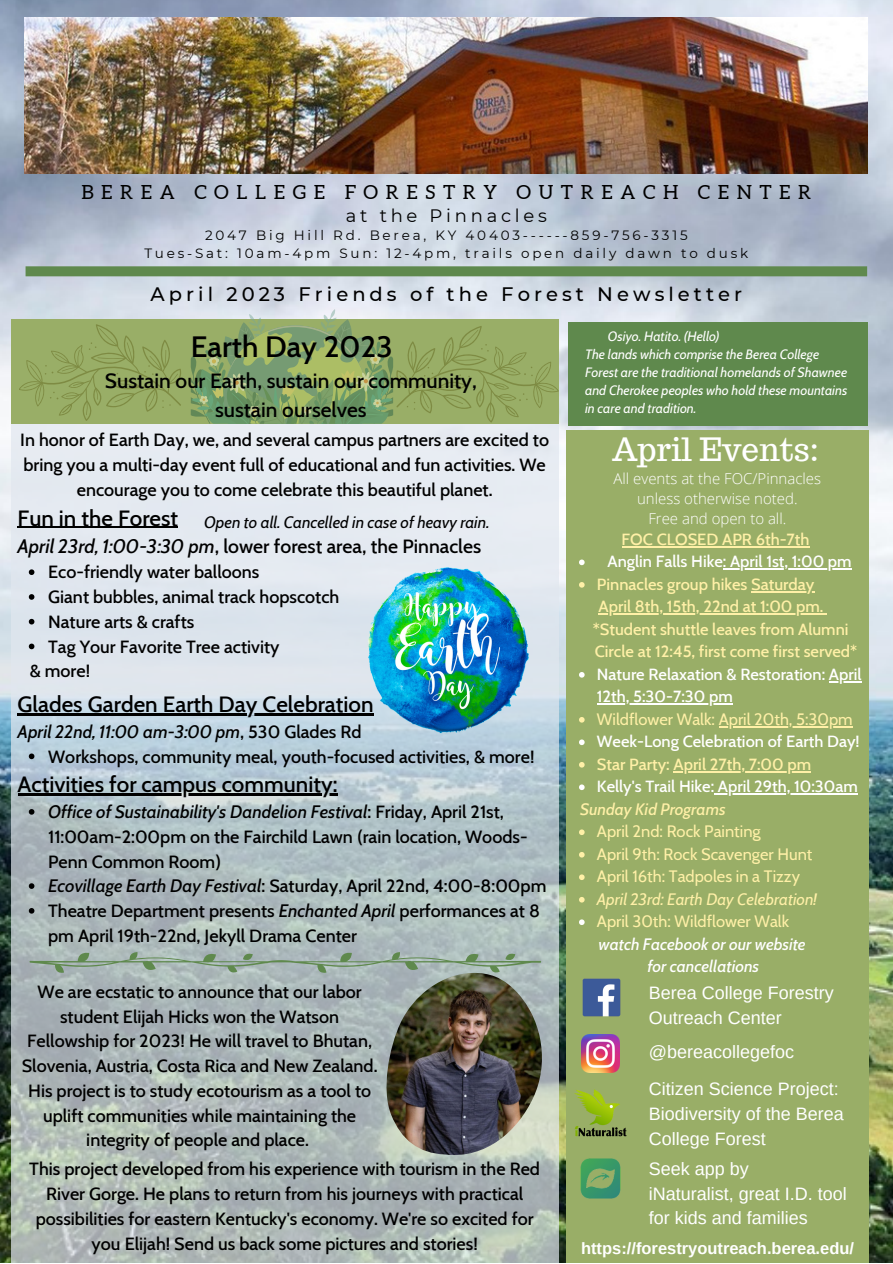
<style>
.page{position:relative;width:893px;height:1264px;background:#fff}
.page>*{position:absolute;margin:0;border:0;box-sizing:border-box;transform-origin:0 0}
.t1{font:31.5px "Trocchi";color:#fff}
.t2{font:500 30px "Cabin";color:#000}
.t3{font:500 22.5px "Cabin";color:#000}
.t4{font:500 21px/29.2px "Cabin";color:#000;text-align:center}
.t5{font:500 19.5px "Cabin";color:#000}
.t6{font:500 19.5px "Montserrat";letter-spacing:.205em;color:#000}
.t7{font:19.5px "Aleo";letter-spacing:.39em;color:#000}
.t8{font:500 18px/24.8px "Cabin";color:#000;text-align:center}
.t9{font:18px/25px "Arimo";color:#fff}
.t10{font:italic 500 18px "Cabin";color:#000}
.t11{font:18px "Montserrat";letter-spacing:.205em;color:#000}
.t12{font:500 16.5px/22.5px "Cabin";color:#fff0a7}
.t13{font:500 16.5px/22.5px "Cabin";color:#fff}
.t14{font:16.5px/22.5px "Cabin";color:#fff0a7}
.t15{font:italic 500 16.5px/22.5px "Cabin";color:#fff;text-align:center}
.t16{font:italic 16.5px "Cabin";color:#000}
.t17{font:700 16.5px "Arimo";color:#fff}
.t18{font:italic 16.5px "Cabin";color:#fff0a7}
.t19{font:italic 500 16.5px "Cabin";color:#fff0a7}
.t20{font:300 15px/20.2px "Open Sans";color:#fff;text-align:center}
.t21{font:italic 13.5px/18px "Cabin";color:#fff}
.t22{font:13.5px/18px "Montserrat";letter-spacing:.205em;color:#000;text-align:center}
.s1{font-style:italic}
.s2{font-style:normal}
</style>
<div class="page">
<img style="left:0;top:0;width:892px;height:1262px">
<svg style="left:26px;top:266px;width:841px;height:10px;background:#628b51"></svg>
<svg style="left:11px;top:424px;width:547px;height:838px;background:#c0cbcf"></svg>
<div style="left:566px;top:430px;width:302px;height:832px;background:#99ae67"></div>
<svg style="left:579px;top:559px;width:5px;height:6px"></svg>
<hr style="left:722px;top:568px;width:129px;height:1px;background:#fff">
<svg style="left:579px;top:582px;width:5px;height:5px"></svg>
<hr style="left:751px;top:591px;width:63px;height:1px;background:#fff0a7">
<svg style="left:579px;top:672px;width:5px;height:5px"></svg>
<hr style="left:828px;top:681px;width:33px;height:1px;background:#fff">
<hr style="left:597px;top:703px;width:135px;height:1px;background:#fff">
<svg style="left:579px;top:717px;width:5px;height:5px"></svg>
<hr style="left:718px;top:726px;width:134px;height:1px;background:#fff0a7">
<svg style="left:579px;top:739px;width:5px;height:6px"></svg>
<svg style="left:579px;top:762px;width:5px;height:5px"></svg>
<hr style="left:673px;top:771px;width:138px;height:1px;background:#fff0a7">
<svg style="left:579px;top:784px;width:5px;height:6px"></svg>
<hr style="left:714px;top:793px;width:143px;height:1px;background:#fff">
<svg style="left:579px;top:829px;width:5px;height:6px"></svg>
<svg style="left:579px;top:852px;width:5px;height:5px"></svg>
<svg style="left:579px;top:874px;width:5px;height:6px"></svg>
<svg style="left:579px;top:897px;width:5px;height:5px"></svg>
<svg style="left:579px;top:919px;width:5px;height:6px"></svg>
<hr style="left:621px;top:546px;width:188px;height:1px;background:#fff0a7">
<hr style="left:598px;top:613px;width:162px;height:1px;background:#fff0a7">
<hr style="left:760px;top:613px;width:63px;height:1px;background:#fff0a7">
<img style="left:24px;top:18px;width:843px;height:156px">
<div style="left:567px;top:322px;width:300px;height:103px;background:#5f894d"></div>
<div style="left:11px;top:319px;width:547px;height:105px;background:#99ae67"></div>
<img style="left:582px;top:978px;width:38px;height:38px">
<img style="left:581px;top:1034px;width:38px;height:38px">
<img style="left:574px;top:1089px;width:52px;height:48px">
<img style="left:545px;top:1149px;width:76px;height:58px">
<img style="left:386px;top:972px;width:156px;height:187px">
<svg style="left:30px;top:951px;width:511px;height:22px;background:#9fb1a7"></svg>
<svg style="left:191px;top:309px;width:368px;height:115px"></svg>
<svg style="left:19px;top:324px;width:162px;height:97px"></svg>
<svg style="left:29px;top:569px;width:5px;height:6px"></svg>
<svg style="left:29px;top:594px;width:5px;height:5px"></svg>
<svg style="left:29px;top:619px;width:5px;height:5px"></svg>
<svg style="left:29px;top:643px;width:5px;height:6px"></svg>
<hr style="left:18px;top:526px;width:160px;height:2px;background:#000">
<img style="left:355px;top:558px;width:190px;height:187px">
<svg style="left:29px;top:809px;width:5px;height:5px"></svg>
<svg style="left:29px;top:883px;width:5px;height:5px"></svg>
<svg style="left:29px;top:908px;width:5px;height:5px"></svg>
<hr style="left:18px;top:793px;width:319px;height:2px;background:#000">
<svg style="left:29px;top:753px;width:5px;height:6px"></svg>
<hr style="left:18px;top:713px;width:355px;height:2px;background:#000">
<p class="t7" style="left:81px;top:181px;width:731px">BEREA COLLEGE FORESTRY OUTREACH CENTER</p>
<p class="t11" style="left:346px;top:204px;width:202px">at the Pinnacles</p>
<p class="t22" style="left:144px;top:226px;width:605px">2047 Big Hill Rd. Berea, KY 40403------859-756-3315<br>Tues-Sat: 10am-4pm Sun: 12-4pm, trails open daily dawn to dusk</p>
<p class="t6" style="left:151px;top:282px;width:593px">April 2023 Friends of the Forest Newsletter</p>
<h2 class="t2" style="left:191px;top:328px;width:203px">Earth Day 2023</h2>
<p class="t4" style="left:105px;top:365px;width:373px">Sustain our Earth, sustain our community, sustain ourselves</p>
<p class="t8" style="left:20px;top:427px;width:530px">In honor of Earth Day, we, and several campus partners are excited to bring you a multi-day event full of educational and fun activities. We encourage you to come celebrate this beautiful planet.</p>
<p class="t3" style="left:18px;top:504px;width:162px">Fun in the Forest</p>
<p class="t5" style="left:18px;top:533px;width:465px"><span class="s1">April 23rd, 1:00-3:30 pm</span>, lower forest area, the Pinnacles</p>
<p class="t16" style="left:204px;top:512px;width:286px">Open to all. Cancelled in case of heavy rain.</p>
<p class="t8" style="left:48px;top:559px;width:293px;text-align:left">Eco-friendly water balloons<br>Giant bubbles, animal track hopscotch<br>Nature arts &amp; crafts<br>Tag Your Favorite Tree activity</p>
<p class="t8" style="left:30px;top:658px;width:62px">&amp; more!</p>
<p class="t3" style="left:18px;top:690px;width:357px">Glades Garden Earth Day Celebration</p>
<p class="t10" style="left:18px;top:720px;width:345px">April 22nd, 11:00 am-3:00 pm<span class="s2">, 530 Glades Rd</span></p>
<p class="t8" style="left:48px;top:743px;width:487px">Workshops, community meal, youth-focused activities, &amp; more!</p>
<p class="t3" style="left:18px;top:770px;width:321px">Activities for campus community:</p>
<p class="t8" style="left:48px;top:799px;width:499px;text-align:left"><span class="s1">Office of Sustainability's Dandelion Festival</span>: Friday, April 21st, 11:00am-2:00pm on the Fairchild Lawn (rain location, Woods-Penn Common Room)<br><span class="s1">Ecovillage Earth Day Festival</span>: Saturday, April 22nd, 4:00-8:00pm Theatre Department presents <span class="s1">Enchanted April</span> performances at 8 pm April 19th-22nd, Jekyll Drama Center</p>
<p class="t8" style="left:22px;top:979px;width:357px">We are ecstatic to announce that our labor student Elijah Hicks won the Watson Fellowship for 2023! He will travel to Bhutan, Slovenia, Austria, Costa Rica and New Zealand.<br>His project is to study ecotourism as a tool to uplift communities while maintaining the integrity of people and place.</p>
<p class="t8" style="left:29px;top:1156px;width:512px">This project developed from his experience with tourism in the Red River Gorge. He plans to return from his journeys with practical possibilities for eastern Kentucky's economy. We're so excited for you Elijah! Send us back some pictures and stories!</p>
<p class="t21" style="left:585px;top:327px;width:264px;text-indent:23px">Osiyo. Hatito. (Hello)<br>The lands which comprise the Berea College Forest are the traditional homelands of Shawnee and Cherokee peoples who hold these mountains in care and tradition.</p>
<h1 class="t1" style="left:612px;top:428px;width:208px">April Events:</h1>
<p class="t20" style="left:613px;top:468px;width:209px">All events at the FOC/Pinnacles unless otherwise noted.<br>Free and open to all.</p>
<p class="t12" style="left:621px;top:528px;width:189px">FOC CLOSED APR 6th-7th</p>
<p class="t13" style="left:607px;top:550px;width:245px">Anglin Falls Hike: April 1st, 1:00 pm</p>
<p class="t12" style="left:597px;top:572px;width:219px">Pinnacles group hikes Saturday</p>
<p class="t12" style="left:592px;top:595px;width:266px;text-indent:6px">April 8th, 15th, 22nd at 1:00 pm. *Student shuttle leaves from Alumni<br>Circle at 12:45, first come first served*</p>
<p class="t13" style="left:597px;top:662px;width:266px">Nature Relaxation &amp; Restoration: April<br>12th, 5:30-7:30 pm</p>
<p class="t14" style="left:597px;top:707px;width:257px">Wildflower Walk: April 20th, 5:30pm</p>
<p class="t13" style="left:597px;top:730px;width:264px">Week-Long Celebration of Earth Day!</p>
<p class="t12" style="left:597px;top:752px;width:216px">Star Party: April 27th, 7:00 pm</p>
<p class="t13" style="left:597px;top:775px;width:262px">Kelly's Trail Hike: April 29th, 10:30am</p>
<p class="t14" style="left:597px;top:820px;width:217px">April 2nd: Rock Painting<br>April 9th: Rock Scavenger Hunt<br>April 16th: Tadpoles in a Tizzy</p>
<p class="t18" style="left:597px;top:888px;width:221px">April 23rd: Earth Day Celebration!</p>
<p class="t14" style="left:597px;top:910px;width:194px">April 30th: Wildflower Walk</p>
<p class="t19" style="left:580px;top:799px;width:147px">Sunday Kid Programs</p>
<p class="t15" style="left:598px;top:932px;width:209px">watch Facebook or our website for cancellations</p>
<p class="t9" style="left:649px;top:980px;width:186px">Berea College Forestry<br>Outreach Center</p>
<p class="t9" style="left:649px;top:1039px;width:147px">@bereacollegefoc</p>
<p class="t9" style="left:649px;top:1075px;width:196px">Citizen Science Project:<br>Biodiversity of the Berea<br>College Forest</p>
<p class="t9" style="left:649px;top:1156px;width:199px">Seek app by<br>iNaturalist, great I.D. tool for kids and families</p>
<p class="t17" style="left:581px;top:1238px;width:274px">https://forestryoutreach.berea.edu/</p>
</div>
